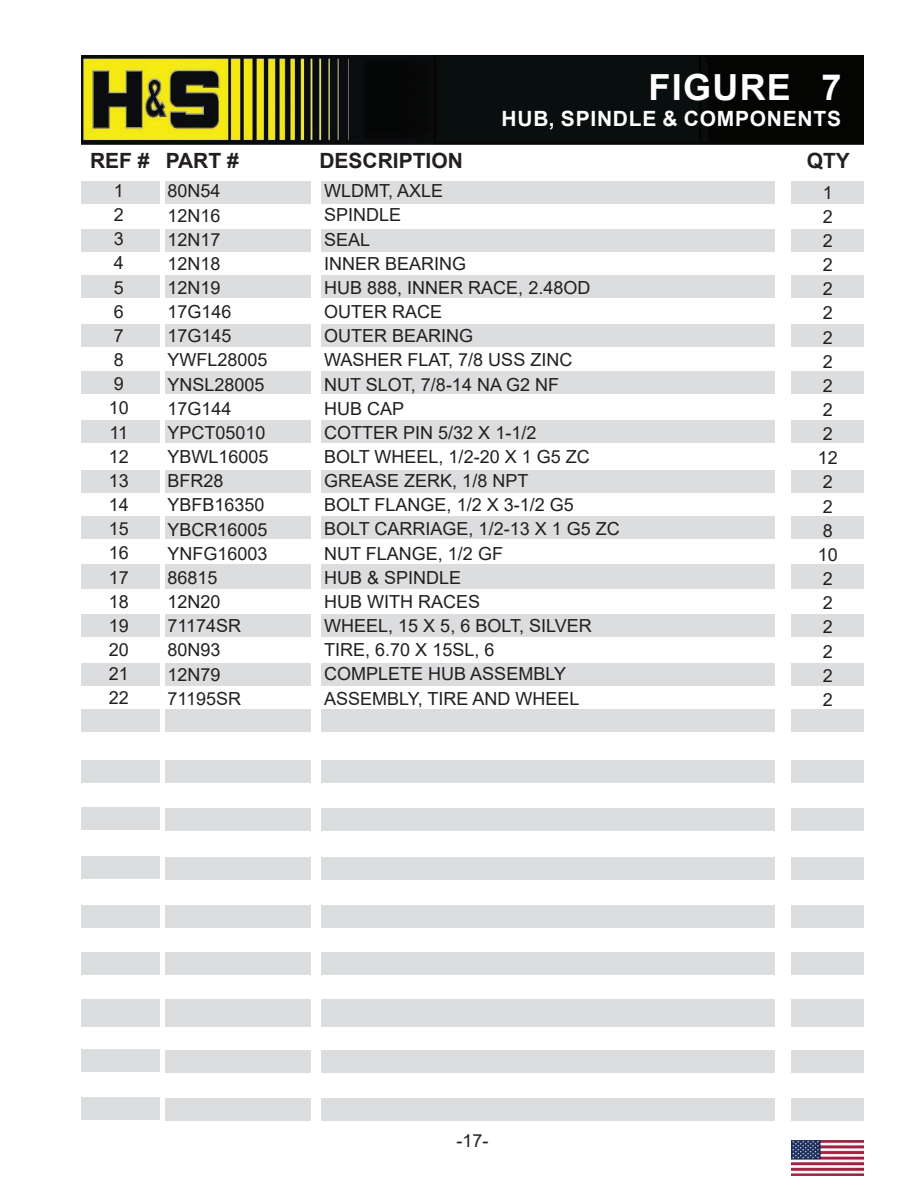
<style>
.page{position:relative;width:918px;height:1188px;background:#fff}
.page>*{position:absolute;margin:0;border:0;box-sizing:border-box;transform-origin:0 0}
.t1{font:700 36px "Arial";letter-spacing:.035em;color:#fff}
.t2{font:700 21px "Arial";color:#231f20}
.t3{font:700 21px "Arial";letter-spacing:.035em;color:#fff}
.t4{font:18px/24.2px "Arial";color:#231f20}
</style>
<div class="page">
<div style="left:81px;top:181px;width:78px;height:23px;background:#dcdddf"></div>
<div style="left:81px;top:230px;width:78px;height:22px;background:#dcdddf"></div>
<div style="left:81px;top:275px;width:78px;height:23px;background:#dcdddf"></div>
<div style="left:81px;top:324px;width:78px;height:22px;background:#dcdddf"></div>
<div style="left:81px;top:371px;width:78px;height:23px;background:#dcdddf"></div>
<div style="left:81px;top:420px;width:78px;height:23px;background:#dcdddf"></div>
<div style="left:81px;top:470px;width:78px;height:23px;background:#dcdddf"></div>
<div style="left:81px;top:516px;width:78px;height:22px;background:#dcdddf"></div>
<div style="left:81px;top:564px;width:78px;height:25px;background:#dcdddf"></div>
<div style="left:81px;top:614px;width:78px;height:23px;background:#dcdddf"></div>
<div style="left:81px;top:663px;width:78px;height:23px;background:#dcdddf"></div>
<div style="left:81px;top:710px;width:78px;height:22px;background:#dcdddf"></div>
<div style="left:81px;top:760px;width:78px;height:23px;background:#dcdddf"></div>
<div style="left:81px;top:1097px;width:78px;height:23px;background:#dcdddf"></div>
<div style="left:81px;top:808px;width:78px;height:22px;background:#dcdddf"></div>
<div style="left:81px;top:856px;width:78px;height:23px;background:#dcdddf"></div>
<div style="left:81px;top:905px;width:78px;height:23px;background:#dcdddf"></div>
<div style="left:81px;top:952px;width:78px;height:23px;background:#dcdddf"></div>
<div style="left:81px;top:999px;width:78px;height:27px;background:#dcdddf"></div>
<div style="left:81px;top:1049px;width:78px;height:23px;background:#dcdddf"></div>
<div style="left:165px;top:181px;width:145px;height:23px;background:#dcdddf"></div>
<div style="left:165px;top:229px;width:145px;height:23px;background:#dcdddf"></div>
<div style="left:165px;top:275px;width:145px;height:23px;background:#dcdddf"></div>
<div style="left:165px;top:324px;width:145px;height:22px;background:#dcdddf"></div>
<div style="left:165px;top:371px;width:145px;height:23px;background:#dcdddf"></div>
<div style="left:165px;top:420px;width:145px;height:23px;background:#dcdddf"></div>
<div style="left:165px;top:470px;width:145px;height:22px;background:#dcdddf"></div>
<div style="left:165px;top:516px;width:145px;height:22px;background:#dcdddf"></div>
<div style="left:165px;top:564px;width:145px;height:25px;background:#dcdddf"></div>
<div style="left:165px;top:614px;width:145px;height:23px;background:#dcdddf"></div>
<div style="left:165px;top:663px;width:145px;height:23px;background:#dcdddf"></div>
<div style="left:165px;top:710px;width:145px;height:22px;background:#dcdddf"></div>
<div style="left:165px;top:760px;width:145px;height:23px;background:#dcdddf"></div>
<div style="left:165px;top:1098px;width:145px;height:22px;background:#dcdddf"></div>
<div style="left:165px;top:808px;width:145px;height:23px;background:#dcdddf"></div>
<div style="left:165px;top:857px;width:145px;height:22px;background:#dcdddf"></div>
<div style="left:165px;top:905px;width:145px;height:23px;background:#dcdddf"></div>
<div style="left:165px;top:952px;width:145px;height:23px;background:#dcdddf"></div>
<div style="left:165px;top:1000px;width:145px;height:27px;background:#dcdddf"></div>
<div style="left:165px;top:1050px;width:145px;height:22px;background:#dcdddf"></div>
<div style="left:321px;top:181px;width:454px;height:23px;background:#dcdddf"></div>
<div style="left:321px;top:229px;width:454px;height:23px;background:#dcdddf"></div>
<div style="left:321px;top:275px;width:454px;height:23px;background:#dcdddf"></div>
<div style="left:321px;top:324px;width:454px;height:22px;background:#dcdddf"></div>
<div style="left:321px;top:371px;width:454px;height:23px;background:#dcdddf"></div>
<div style="left:321px;top:420px;width:454px;height:23px;background:#dcdddf"></div>
<div style="left:321px;top:470px;width:454px;height:22px;background:#dcdddf"></div>
<div style="left:321px;top:516px;width:454px;height:22px;background:#dcdddf"></div>
<div style="left:321px;top:564px;width:454px;height:25px;background:#dcdddf"></div>
<div style="left:321px;top:614px;width:454px;height:23px;background:#dcdddf"></div>
<div style="left:321px;top:663px;width:454px;height:23px;background:#dcdddf"></div>
<div style="left:321px;top:710px;width:454px;height:22px;background:#dcdddf"></div>
<div style="left:321px;top:760px;width:454px;height:23px;background:#dcdddf"></div>
<div style="left:321px;top:1098px;width:454px;height:22px;background:#dcdddf"></div>
<div style="left:321px;top:808px;width:454px;height:23px;background:#dcdddf"></div>
<div style="left:321px;top:857px;width:454px;height:22px;background:#dcdddf"></div>
<div style="left:321px;top:905px;width:454px;height:23px;background:#dcdddf"></div>
<div style="left:321px;top:952px;width:454px;height:23px;background:#dcdddf"></div>
<div style="left:321px;top:1000px;width:454px;height:27px;background:#dcdddf"></div>
<div style="left:321px;top:1050px;width:454px;height:22px;background:#dcdddf"></div>
<div style="left:791px;top:181px;width:73px;height:23px;background:#dcdddf"></div>
<div style="left:791px;top:229px;width:73px;height:23px;background:#dcdddf"></div>
<div style="left:791px;top:275px;width:73px;height:23px;background:#dcdddf"></div>
<div style="left:791px;top:324px;width:73px;height:22px;background:#dcdddf"></div>
<div style="left:791px;top:371px;width:73px;height:23px;background:#dcdddf"></div>
<div style="left:791px;top:420px;width:73px;height:23px;background:#dcdddf"></div>
<div style="left:791px;top:470px;width:73px;height:22px;background:#dcdddf"></div>
<div style="left:791px;top:516px;width:73px;height:22px;background:#dcdddf"></div>
<div style="left:791px;top:564px;width:73px;height:25px;background:#dcdddf"></div>
<div style="left:791px;top:614px;width:73px;height:23px;background:#dcdddf"></div>
<div style="left:791px;top:663px;width:73px;height:23px;background:#dcdddf"></div>
<div style="left:791px;top:710px;width:73px;height:22px;background:#dcdddf"></div>
<div style="left:791px;top:760px;width:73px;height:23px;background:#dcdddf"></div>
<div style="left:791px;top:1098px;width:73px;height:22px;background:#dcdddf"></div>
<div style="left:791px;top:808px;width:73px;height:23px;background:#dcdddf"></div>
<div style="left:791px;top:857px;width:73px;height:22px;background:#dcdddf"></div>
<div style="left:791px;top:905px;width:73px;height:23px;background:#dcdddf"></div>
<div style="left:791px;top:952px;width:73px;height:23px;background:#dcdddf"></div>
<div style="left:791px;top:1000px;width:73px;height:27px;background:#dcdddf"></div>
<div style="left:791px;top:1050px;width:73px;height:22px;background:#dcdddf"></div>
<img style="left:792px;top:1140px;width:72px;height:36px">
<img style="left:81px;top:55px;width:783px;height:90px">
<h1 class="t1" style="left:649px;top:62px;width:144px">FIGURE</h1>
<p class="t3" style="left:502px;top:104px;width:341px">HUB, SPINDLE &amp; COMPONENTS</p>
<h1 class="t1" style="left:821px;top:62px;width:22px">7</h1>
<p class="t2" style="left:90px;top:146px;width:150px">REF # PART #</p>
<p class="t2" style="left:319px;top:146px;width:145px">DESCRIPTION</p>
<p class="t2" style="left:807px;top:146px;width:45px">QTY</p>
<p class="t4" style="left:109px;top:178px;width:22px">1<br>2<br>3<br>4<br>5<br>6<br>7<br>8<br>9<br>10<br>11<br>12<br>13<br>14<br>15<br>16<br>17<br>18<br>19<br>20<br>21<br>22</p>
<p class="t4" style="left:818px;top:180px;width:22px">1<br>2<br>2<br>2<br>2<br>2<br>2<br>2<br>2<br>2<br>2<br>12<br>2<br>2<br>8<br>10<br>2<br>2<br>2<br>2<br>2<br>2</p>
<p class="t4" style="left:324px;top:179px;width:297px">WLDMT, AXLE<br>SPINDLE<br>SEAL<br>INNER BEARING<br>HUB 888, INNER RACE, 2.48OD<br>OUTER RACE<br>OUTER BEARING<br>WASHER FLAT, 7/8 USS ZINC<br>NUT SLOT, 7/8-14 NA G2 NF<br>HUB CAP<br>COTTER PIN 5/32 X 1-1/2<br>BOLT WHEEL, 1/2-20 X 1 G5 ZC<br>GREASE ZERK, 1/8 NPT<br>BOLT FLANGE, 1/2 X 3-1/2 G5<br>BOLT CARRIAGE, 1/2-13 X 1 G5 ZC<br>NUT FLANGE, 1/2 GF<br>HUB &amp; SPINDLE<br>HUB WITH RACES<br>WHEEL, 15 X 5, 6 BOLT, SILVER<br>TIRE, 6.70 X 15SL, 6<br>COMPLETE HUB ASSEMBLY<br>ASSEMBLY, TIRE AND WHEEL</p>
<p class="t4" style="left:167px;top:179px;width:103px">80N54<br>12N16<br>12N17<br>12N18<br>12N19<br>17G146<br>17G145<br>YWFL28005<br>YNSL28005<br>17G144<br>YPCT05010<br>YBWL16005<br>BFR28<br>YBFB16350<br>YBCR16005<br>YNFG16003<br>86815<br>12N20<br>71174SR<br>80N93<br>12N79<br>71195SR</p>
<p class="t4" style="left:456px;top:1129px;width:34px">-17-</p>
</div>
